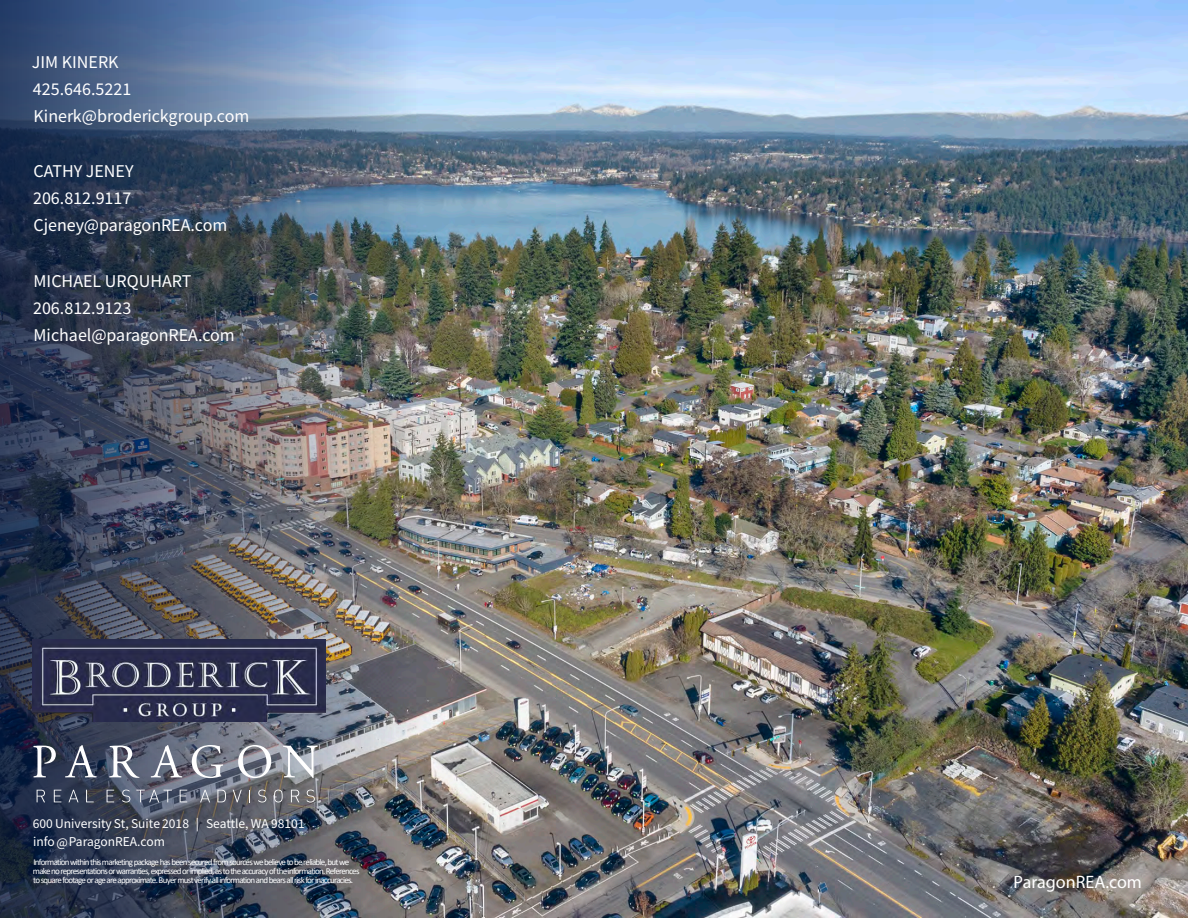
<style>
.page{position:relative;width:1188px;height:918px;background:#fff}
.page>*{position:absolute;margin:0;border:0;box-sizing:border-box;transform-origin:0 0}
.t1{font:18px "Source Sans Variable";color:#fff}
.t2{font:18px "Myriad Pro";color:#fff}
.Contact_Info{font:13.5px "Source Sans Variable";color:#fff}
.t3{font:9px/9px "Calibri";letter-spacing:-.08em;color:#fff}
</style>
<div class="page">
<img style="left:932px;top:0;width:256px;height:918px">
<img style="left:0;top:0;width:932px;height:918px">
<svg style="left:37px;top:790px;width:8px;height:12px"></svg>
<svg style="left:54px;top:790px;width:7px;height:12px"></svg>
<svg style="left:68px;top:790px;width:11px;height:12px"></svg>
<svg style="left:86px;top:790px;width:8px;height:12px"></svg>
<svg style="left:107px;top:790px;width:7px;height:12px"></svg>
<svg style="left:122px;top:790px;width:8px;height:12px"></svg>
<svg style="left:136px;top:790px;width:36px;height:12px"></svg>
<svg style="left:180px;top:790px;width:7px;height:12px"></svg>
<svg style="left:200px;top:790px;width:10px;height:12px"></svg>
<svg style="left:217px;top:790px;width:9px;height:12px"></svg>
<svg style="left:233px;top:790px;width:9px;height:12px"></svg>
<svg style="left:249px;top:790px;width:1px;height:12px"></svg>
<svg style="left:258px;top:790px;width:8px;height:12px"></svg>
<svg style="left:274px;top:790px;width:9px;height:12px"></svg>
<svg style="left:291px;top:790px;width:8px;height:12px"></svg>
<svg style="left:306px;top:790px;width:9px;height:12px"></svg>
<svg style="left:33px;top:746px;width:23px;height:31px"></svg>
<svg style="left:65px;top:745px;width:32px;height:32px"></svg>
<svg style="left:109px;top:746px;width:31px;height:32px"></svg>
<svg style="left:151px;top:745px;width:31px;height:32px"></svg>
<svg style="left:192px;top:745px;width:31px;height:33px"></svg>
<svg style="left:238px;top:745px;width:33px;height:33px"></svg>
<svg style="left:283px;top:746px;width:35px;height:32px"></svg>
<img style="left:32px;top:639px;width:293px;height:83px">
<p class="t1" style="left:32px;top:51px;width:89px">JIM KINERK</p>
<p class="t1" style="left:33px;top:78px;width:100px">425.646.5221</p>
<p class="t1" style="left:34px;top:105px;width:217px">Kinerk@broderickgroup.com</p>
<p class="t1" style="left:33px;top:160px;width:102px">CATHY JENEY</p>
<p class="t1" style="left:33px;top:187px;width:100px">206.812.9117</p>
<p class="t1" style="left:33px;top:214px;width:195px">Cjeney@paragonREA.com</p>
<p class="t1" style="left:34px;top:270px;width:159px">MICHAEL URQUHART</p>
<p class="t1" style="left:33px;top:297px;width:100px">206.812.9123</p>
<p class="t1" style="left:34px;top:324px;width:203px">Michael@paragonREA.com</p>
<p class="Contact_Info" style="left:33px;top:815px;width:273px">600 University St, Suite 2018 | Seattle, WA 98101</p>
<p class="Contact_Info" style="left:33px;top:833px;width:133px">info@ParagonREA.com</p>
<p class="t3" style="left:33px;top:858px;width:328px">Information within this marketing package has been secured from sources we believe to be reliable, but we make no representations or warranties, expressed or implied, as to the accuracy of the information. References to square footage or age are approximate. Buyer must verify all information and bears all risk for inaccuracies.</p>
<p class="t2" style="left:1014px;top:871px;width:130px">ParagonREA.com</p>
</div>
